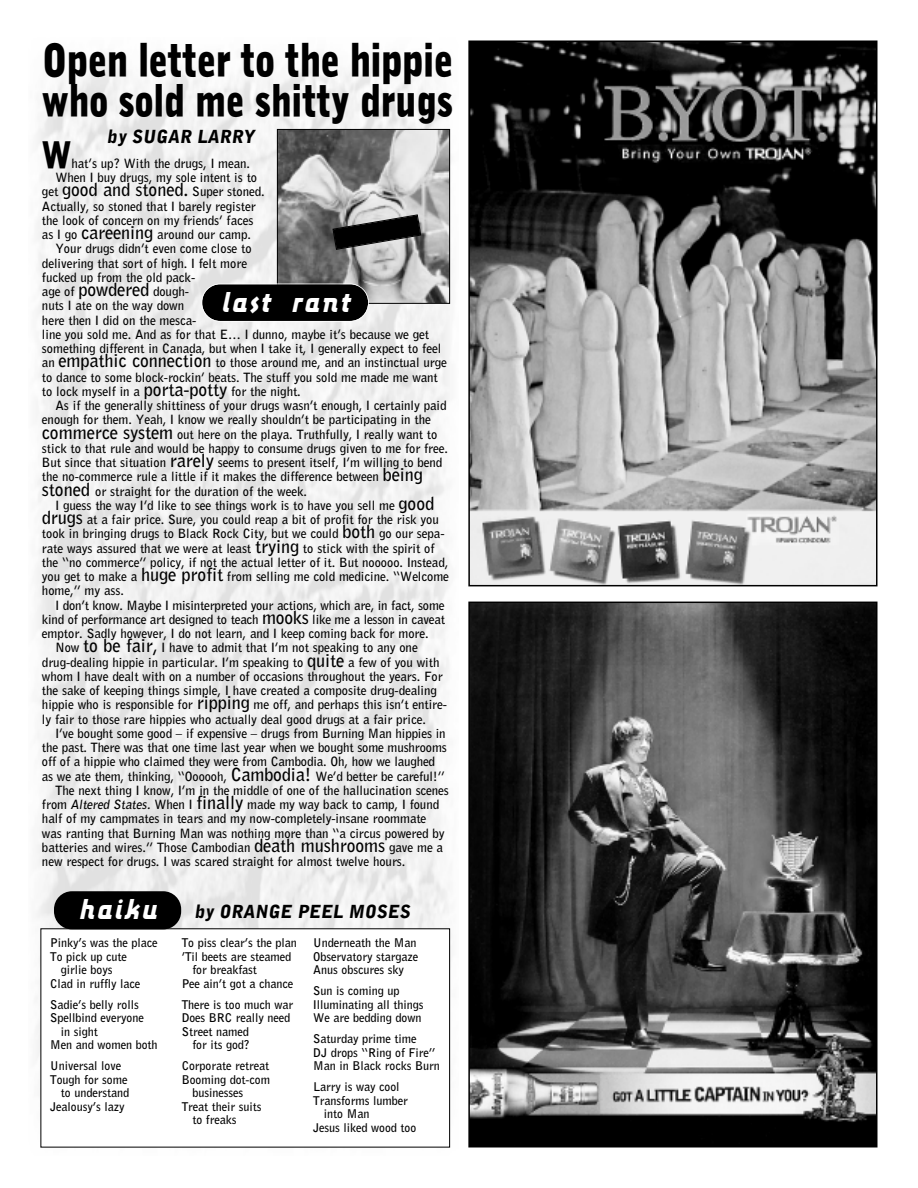
<style>
.page{position:relative;width:918px;height:1188px;background:#fff}
.page>*{position:absolute;margin:0;border:0;box-sizing:border-box;transform-origin:0 0}
.t1{font:43.5px "Bell Gothic Headline";color:#000}
.t2{font:42px "Bell Gothic Headline";letter-spacing:.01em;color:#000}
.t3{font:36px "Bell Gothic Headline";color:#000}
.t4{font:italic 700 30px "Lunatix";color:#fff}
.t5{font:italic 900 18px "Bell Gothic";color:#000}
.t6{font:700 12.75px "Bell Gothic";color:#000}
.t7{font:700 12px/13.5px "Bell Gothic";color:#000}
.s1{font-size:18px}
.s2{font-style:italic}
.s3{font-family:"Lunatix";font-weight:700;font-size:30px;color:#fff}
</style>
<div class="page">
<img style="left:37px;top:59px;width:414px;height:1089px">
<img style="left:471px;top:605px;width:404px;height:540px">
<div style="left:468px;top:602px;width:410px;height:546px;border:2px solid #000"></div>
<img style="left:471px;top:43px;width:404px;height:540px">
<div style="left:468px;top:40px;width:410px;height:546px;border:2px solid #000"></div>
<img style="left:279px;top:131px;width:169px;height:171px">
<div style="left:277px;top:129px;width:173px;height:175px;border:1px solid #000"></div>
<div style="left:202px;top:284px;width:166px;height:37px;background:#000;border-radius:18px"></div>
<div style="left:201px;top:284px;width:168px;height:38px;border:2px solid #fff;border-radius:19px"></div>
<div style="left:41px;top:929px;width:408px;height:218px;background:#fff"></div>
<div style="left:54px;top:891px;width:127px;height:38px;background:#000;border-radius:18px"></div>
<svg style="left:332px;top:214px;width:90px;height:36px;background:#4c4c4c"></svg>
<h1 class="t1" style="left:42px;top:44px;width:412px">Open letter to the hippie</h1>
<h2 class="t2" style="left:42px;top:86px;width:412px">who sold me shitty drugs</h2>
<h3 class="t5" style="left:108px;top:130px;width:149px">by SUGAR LARRY</h3>
<h3 class="t3" style="left:42px;top:142px;width:31px">W</h3>
<p class="t6" style="left:72px;top:159px;width:180px">hat’s up? With the drugs, I mean.</p>
<p class="t6" style="left:55px;top:173px;width:203px">When I buy drugs, my sole intent is to</p>
<p class="t6" style="left:42px;top:187px;width:224px">get <span class="s1">good and stoned.</span> Super stoned.</p>
<p class="t6" style="left:42px;top:201px;width:215px">Actually, so stoned that I barely register</p>
<p class="t6" style="left:42px;top:216px;width:213px">the look of concern on my friends’ faces</p>
<p class="t6" style="left:42px;top:230px;width:211px">as I go <span class="s1">careening</span> around our camp.</p>
<p class="t6" style="left:55px;top:244px;width:198px">Your drugs didn’t even come close to</p>
<p class="t6" style="left:42px;top:258px;width:207px">delivering that sort of high. I felt more</p>
<p class="t6" style="left:42px;top:273px;width:155px">fucked up from the old pack-</p>
<p class="t6" style="left:42px;top:287px;width:149px">age of <span class="s1">powdered</span> dough-</p>
<p class="t6" style="left:42px;top:301px;width:144px">nuts I ate on the way down</p>
<p class="t6" style="left:42px;top:315px;width:156px">here then I did on the mesca-</p>
<p class="t6" style="left:42px;top:330px;width:389px">line you sold me. And as for that E… I dunno, maybe it’s because we get</p>
<p class="t6" style="left:42px;top:344px;width:401px">something different in Canada, but when I take it, I generally expect to feel</p>
<p class="t6" style="left:42px;top:358px;width:406px">an <span class="s1">empathic connection</span> to those around me, and an instinctual urge</p>
<p class="t6" style="left:42px;top:372px;width:397px">to dance to some block-rockin’ beats. The stuff you sold me made me want</p>
<p class="t6" style="left:42px;top:387px;width:260px">to lock myself in a <span class="s1">porta-potty</span> for the night.</p>
<p class="t6" style="left:55px;top:401px;width:392px">As if the generally shittiness of your drugs wasn’t enough, I certainly paid</p>
<p class="t6" style="left:42px;top:415px;width:390px">enough for them. Yeah, I know we really shouldn’t be participating in the</p>
<p class="t6" style="left:42px;top:429px;width:397px"><span class="s1">commerce system</span> out here on the playa. Truthfully, I really want to</p>
<p class="t6" style="left:42px;top:444px;width:408px">stick to that rule and would be happy to consume drugs given to me for free.</p>
<p class="t6" style="left:42px;top:458px;width:402px">But since that situation <span class="s1">rarely</span> seems to present itself, I’m willing to bend</p>
<p class="t6" style="left:42px;top:472px;width:382px">the no-commerce rule a little if it makes the difference between <span class="s1">being</span></p>
<p class="t6" style="left:42px;top:486px;width:266px"><span class="s1">stoned</span> or straight for the duration of the week.</p>
<p class="t6" style="left:55px;top:501px;width:380px">I guess the way I’d like to see things work is to have you sell me <span class="s1">good</span></p>
<p class="t6" style="left:42px;top:515px;width:398px"><span class="s1">drugs</span> at a fair price. Sure, you could reap a bit of profit for the risk you</p>
<p class="t6" style="left:42px;top:529px;width:404px">took in bringing drugs to Black Rock City, but we could <span class="s1">both</span> go our sepa-</p>
<p class="t6" style="left:42px;top:543px;width:394px">rate ways assured that we were at least <span class="s1">trying</span> to stick with the spirit of</p>
<p class="t6" style="left:42px;top:558px;width:408px">the “no commerce” policy, if not the actual letter of it. But nooooo. Instead,</p>
<p class="t6" style="left:42px;top:572px;width:408px">you get to make a <span class="s1">huge profit</span> from selling me cold medicine. “Welcome</p>
<p class="t6" style="left:42px;top:586px;width:83px">home,” my ass.</p>
<p class="t6" style="left:55px;top:600px;width:390px">I don’t know. Maybe I misinterpreted your actions, which are, in fact, some</p>
<p class="t6" style="left:42px;top:615px;width:404px">kind of performance art designed to teach <span class="s1">mooks</span> like me a lesson in caveat</p>
<p class="t6" style="left:42px;top:629px;width:388px">emptor. Sadly however, I do not learn, and I keep coming back for more.</p>
<p class="t6" style="left:55px;top:643px;width:364px">Now <span class="s1">to be fair,</span> I have to admit that I’m not speaking to any one</p>
<p class="t6" style="left:42px;top:657px;width:399px">drug-dealing hippie in particular. I’m speaking to <span class="s1">quite</span> a few of you with</p>
<p class="t6" style="left:42px;top:672px;width:402px">whom I have dealt with on a number of occasions throughout the years. For</p>
<p class="t6" style="left:42px;top:686px;width:396px">the sake of keeping things simple, I have created a composite drug-dealing</p>
<p class="t6" style="left:42px;top:700px;width:407px">hippie who is responsible for <span class="s1">ripping</span> me off, and perhaps this isn’t entire-</p>
<p class="t6" style="left:42px;top:714px;width:386px">ly fair to those rare hippies who actually deal good drugs at a fair price.</p>
<p class="t6" style="left:55px;top:729px;width:392px">I’ve bought some good – if expensive – drugs from Burning Man hippies in</p>
<p class="t6" style="left:42px;top:743px;width:406px">the past. There was that one time last year when we bought some mushrooms</p>
<p class="t6" style="left:42px;top:757px;width:394px">off of a hippie who claimed they were from Cambodia. Oh, how we laughed</p>
<p class="t6" style="left:42px;top:771px;width:404px">as we ate them, thinking, “Oooooh, <span class="s1">Cambodia!</span> We’d better be careful!”</p>
<p class="t6" style="left:55px;top:786px;width:395px">The next thing I know, I’m in the middle of one of the hallucination scenes</p>
<p class="t6" style="left:42px;top:800px;width:399px">from <span class="s2">Altered States.</span> When I <span class="s1">finally</span> made my way back to camp, I found</p>
<p class="t6" style="left:42px;top:814px;width:386px">half of my campmates in tears and my now-completely-insane roommate</p>
<p class="t6" style="left:42px;top:828px;width:404px">was ranting that Burning Man was nothing more than “a circus powered by</p>
<p class="t6" style="left:42px;top:843px;width:402px">batteries and wires.” Those Cambodian <span class="s1">death mushrooms</span> gave me a</p>
<p class="t6" style="left:42px;top:857px;width:365px">new respect for drugs. I was scared straight for almost twelve hours.</p>
<h3 class="t4" style="left:221px;top:284px;width:135px">last rant</h3>
<h3 class="t5" style="left:78px;top:905px;width:334px"><span class="s3">haiku</span> by ORANGE PEEL MOSES</h3>
<p class="t7" style="left:50px;top:937px;width:109px">Pinky’s was the place</p>
<p class="t7" style="left:50px;top:951px;width:78px">To pick up cute</p>
<p class="t7" style="left:61px;top:964px;width:53px">girlie boys</p>
<p class="t7" style="left:50px;top:978px;width:91px">Clad in ruffly lace</p>
<p class="t7" style="left:50px;top:999px;width:90px">Sadie’s belly rolls</p>
<p class="t7" style="left:50px;top:1012px;width:95px">Spellbind everyone</p>
<p class="t7" style="left:61px;top:1026px;width:38px">in sight</p>
<p class="t7" style="left:50px;top:1039px;width:109px">Men and women both</p>
<p class="t7" style="left:50px;top:1060px;width:72px">Universal love</p>
<p class="t7" style="left:50px;top:1074px;width:79px">Tough for some</p>
<p class="t7" style="left:61px;top:1087px;width:70px">to understand</p>
<p class="t7" style="left:50px;top:1101px;width:76px">Jealousy’s lazy</p>
<p class="t7" style="left:182px;top:937px;width:117px">To piss clear’s the plan</p>
<p class="t7" style="left:182px;top:951px;width:111px">’Til beets are steamed</p>
<p class="t7" style="left:192px;top:964px;width:66px">for breakfast</p>
<p class="t7" style="left:182px;top:978px;width:113px">Pee ain’t got a chance</p>
<p class="t7" style="left:182px;top:999px;width:113px">There is too much war</p>
<p class="t7" style="left:182px;top:1012px;width:110px">Does BRC really need</p>
<p class="t7" style="left:182px;top:1026px;width:68px">Street named</p>
<p class="t7" style="left:192px;top:1039px;width:59px">for its god?</p>
<p class="t7" style="left:182px;top:1060px;width:89px">Corporate retreat</p>
<p class="t7" style="left:182px;top:1074px;width:90px">Booming dot-com</p>
<p class="t7" style="left:192px;top:1087px;width:52px">businesses</p>
<p class="t7" style="left:182px;top:1101px;width:81px">Treat their suits</p>
<p class="t7" style="left:192px;top:1114px;width:45px">to freaks</p>
<p class="t7" style="left:313px;top:937px;width:106px">Underneath the Man<br>Observatory stargaze<br>Anus obscures sky</p>
<p class="t7" style="left:313px;top:985px;width:112px">Sun is coming up<br>Illuminating all things<br>We are bedding down</p>
<p class="t7" style="left:313px;top:1033px;width:128px">Saturday prime time<br>DJ drops “Ring of Fire”<br>Man in Black rocks Burn</p>
<p class="t7" style="left:313px;top:1081px;width:88px">Larry is way cool</p>
<p class="t7" style="left:313px;top:1095px;width:96px">Transforms lumber</p>
<p class="t7" style="left:324px;top:1108px;width:47px">into Man</p>
<p class="t7" style="left:313px;top:1122px;width:104px">Jesus liked wood too</p>
</div>
